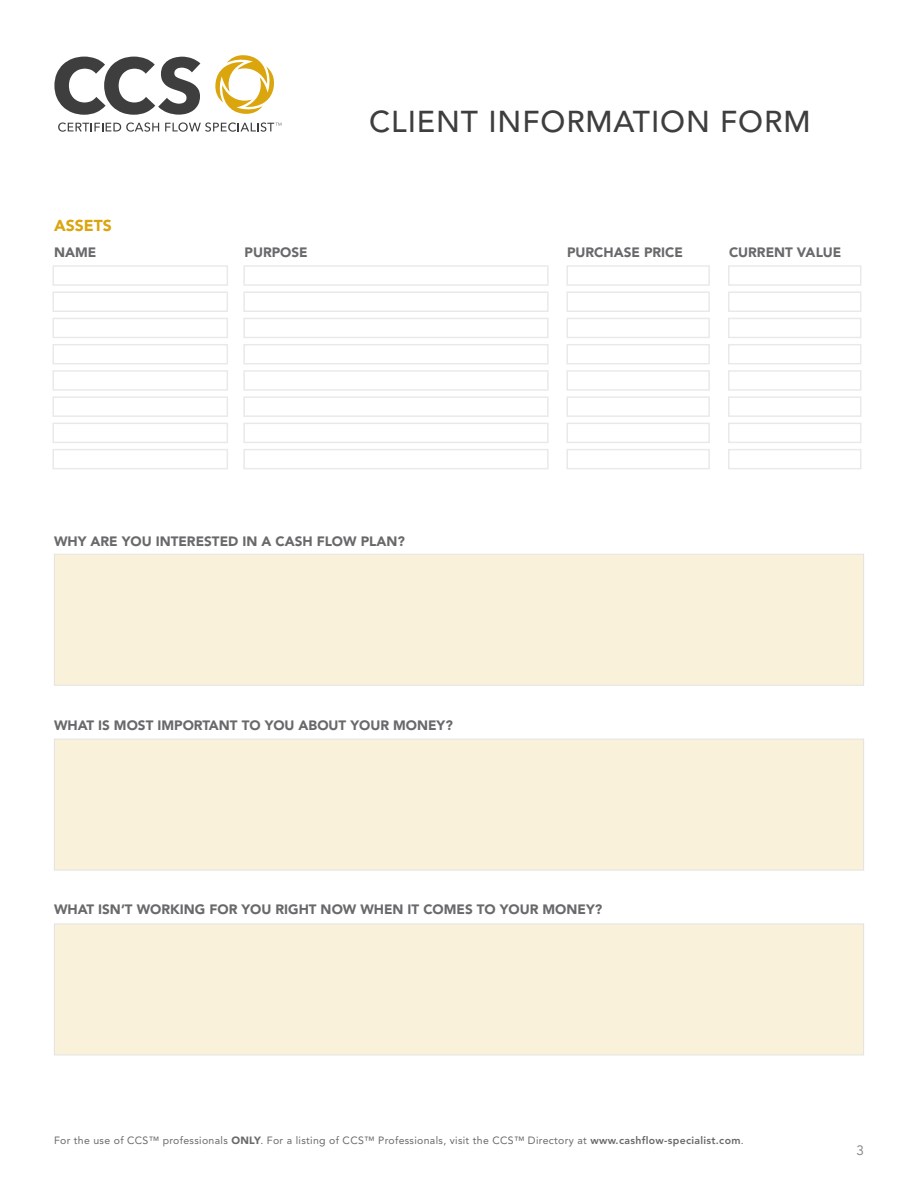
<style>
.page{position:relative;width:918px;height:1188px;background:#fff}
.page>*{position:absolute;margin:0;border:0;box-sizing:border-box;transform-origin:0 0}
.t1{font:500 30px "Avenir LT Std";letter-spacing:.03em;color:#3e3e3f}
.t2{font:900 15.75px "Avenir LT Std";color:#dba50d}
.t3{font:900 13.5px "Avenir LT Std";color:#69696c}
.t4{font:13.5px "Avenir LT Std";color:#7a7c7f}
.t5{font:10.5px "Avenir LT Std";letter-spacing:.03em;color:#69696c}
.s1{font-weight:900}
.s2{font-weight:800}
</style>
<div class="page">
<svg style="left:54px;top:57px;width:146px;height:58px"></svg>
<svg style="left:58px;top:122px;width:101px;height:10px"></svg>
<svg style="left:165px;top:122px;width:116px;height:10px"></svg>
<svg style="left:215px;top:55px;width:59px;height:59px"></svg>
<div style="left:54px;top:554px;width:810px;height:132px;background:#f9f1da"></div>
<div style="left:54px;top:739px;width:810px;height:131px;background:#f9f1da"></div>
<div style="left:54px;top:924px;width:810px;height:131px;background:#f9f1da"></div>
<h1 class="t1" style="left:369px;top:104px;width:443px">CLIENT INFORMATION FORM</h1>
<p class="t2" style="left:54px;top:216px;width:59px">ASSETS</p>
<p class="t3" style="left:54px;top:245px;width:44px">NAME</p>
<p class="t3" style="left:244px;top:245px;width:65px">PURPOSE</p>
<p class="t3" style="left:567px;top:245px;width:118px">PURCHASE PRICE</p>
<p class="t3" style="left:729px;top:245px;width:114px">CURRENT VALUE</p>
<p class="t3" style="left:54px;top:533px;width:274px">WHY ARE YOU INTERESTED IN A CASH FLOW</p>
<p class="t3" style="left:361px;top:533px;width:46px">PLAN?</p>
<p class="t3" style="left:54px;top:717px;width:400px">WHAT IS MOST IMPORTANT TO YO U ABOUT YO UR MON EY?</p>
<p class="t3" style="left:54px;top:901px;width:280px">WHAT ISN’T WORKING FOR YOU RIGHT NOW</p>
<p class="t3" style="left:360px;top:901px;width:243px">WH EN IT COMES TO YOUR MON EY?</p>
<p class="t5" style="left:54px;top:1135px;width:691px">For the use of CCS™ professionals <span class="s1">ONLY</span>. For a listing of CCS™ Professionals, visit the CCS™ Directory at <span class="s2">www.cashflow-specialist.com</span>.</p>
<p class="t4" style="left:856px;top:1143px;width:9px">3</p>
</div>
